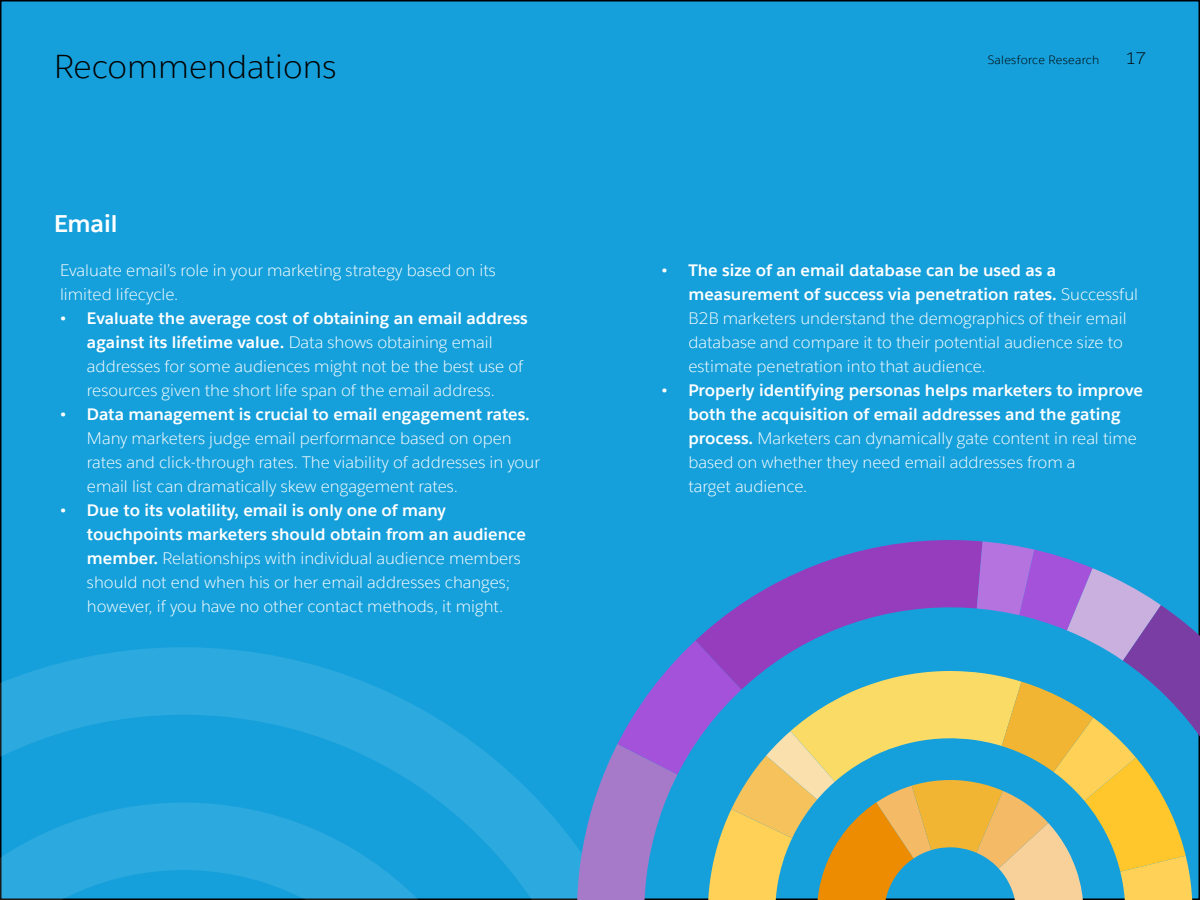
<style>
.page{position:relative;width:1200px;height:900px;background:#fff}
.page>*{position:absolute;margin:0;border:0;box-sizing:border-box;transform-origin:0 0}
.t1{font:300 33px "Salesforce Sans";color:#000}
.t2{font:700 24px "Salesforce Sans";color:#fff}
.t3{font:300 16.5px/24px "Salesforce Sans";color:#fff}
.t4{font:700 16.5px/24px "Salesforce Sans";color:#fff}
.t5{font:300 16.5px "Salesforce Sans";color:#000}
.t6{font:300 12px "Salesforce Sans";letter-spacing:.025em;color:#000}
.s1{font-weight:700}
.s2{font-weight:300}
</style>
<div class="page">
<div style="left:1px;top:1px;width:1198px;height:898px;background:#16a0db"></div>
<svg style="left:0;top:637px;width:576px;height:263px"></svg>
<svg style="left:576px;top:541px;width:624px;height:359px"></svg>
<h1 class="t1" style="left:54px;top:46px;width:284px">Recommendations</h1>
<h2 class="t2" style="left:54px;top:208px;width:65px">Email</h2>
<p class="t3" style="left:60px;top:258px;width:438px">Evaluate email’s role in your marketing strategy based on its limited lifecycle.</p>
<p class="t3" style="left:87px;top:306px;width:442px;text-indent:-27px"><span class="s1">• Evaluate the average cost of obtaining an email address against its lifetime value.</span> Data shows obtaining email addresses for some audiences might not be the best use of resources given the short life span of the email address.</p>
<p class="t4" style="left:60px;top:402px;width:471px">• Data management is crucial to email engagement rates.</p>
<p class="t3" style="left:87px;top:426px;width:454px">Many marketers judge email performance based on open rates and click-through rates. The viability of addresses in your email list can dramatically skew engagement rates.</p>
<p class="t3" style="left:87px;top:498px;width:441px;text-indent:-27px"><span class="s1">• Due to its volatility, email is only one of many touchpoints marketers should obtain from an audience member.</span> Relationships with individual audience members should not end when his or her email addresses changes; however, if you have no other contact methods, it might.</p>
<p class="t6" style="left:988px;top:53px;width:113px">Salesforce Research</p>
<p class="t5" style="left:1126px;top:48px;width:22px">17</p>
<p class="t3" style="left:688px;top:258px;width:451px;text-indent:-27px"><span class="s1">• The size of an email database can be used as a measurement of success via penetration rates.</span> Successful B2B marketers understand the demographics of their email database and compare it to their potential audience size to estimate penetration into that audience.</p>
<p class="t4" style="left:688px;top:378px;width:456px;text-indent:-27px">• Properly identifying personas helps marketers to improve both the acquisition of email addresses and the gating process. <span class="s2">Marketers can dynamically gate content in real time based on whether they need email addresses from a<br>target audience.</span></p>
</div>
